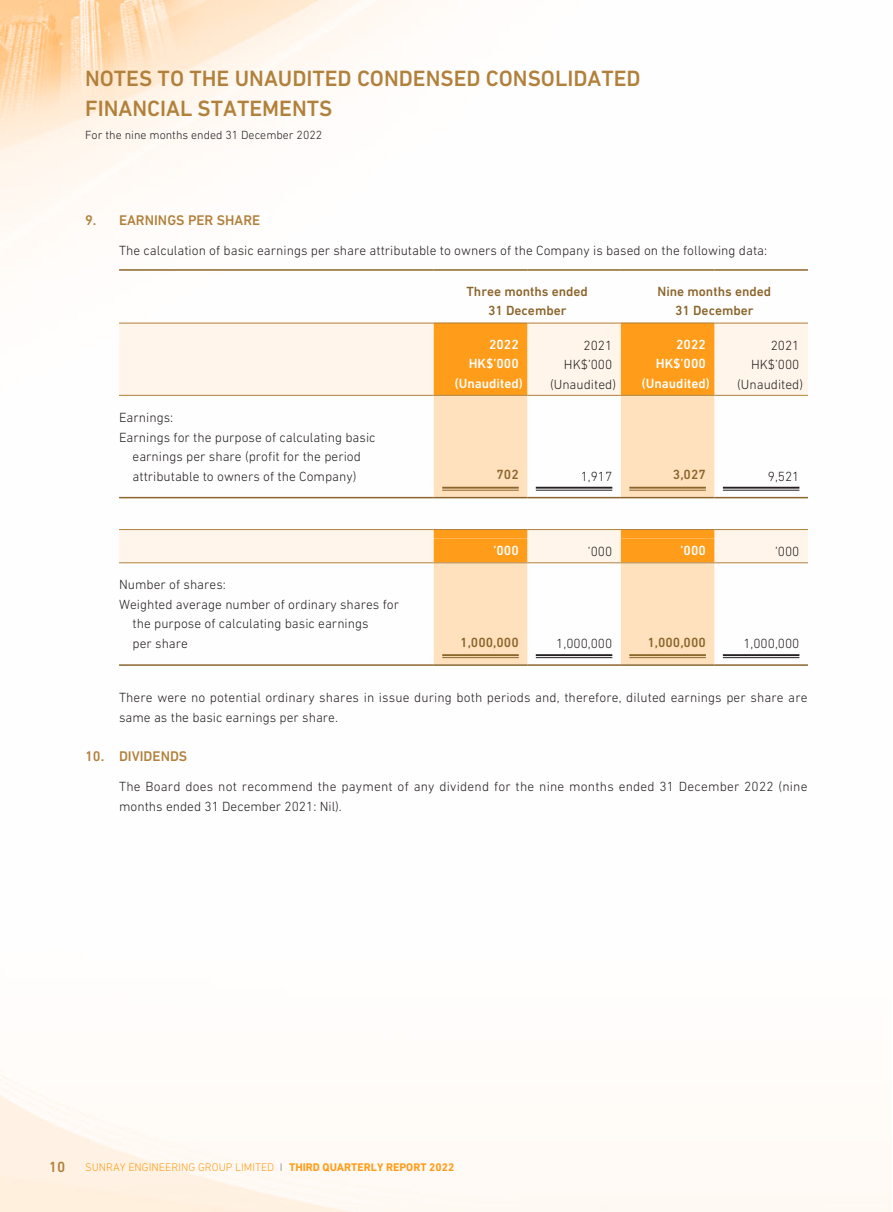
<style>
.page{position:relative;width:893px;height:1212px;background:#fff}
.page>*{position:absolute;margin:0;border:0;box-sizing:border-box;transform-origin:0 0}
.t1{font:500 22.5px/30px "DIN Next LT Pro";color:#b1813c}
.t2{font:500 15px "DIN Next LT Pro";color:#b1813c}
._3__標題{font:500 14.25px "DIN Next LT Pro";color:#b1813c}
._1__內文{font:300 13.5px/19.5px "DIN Next LT Pro";color:#231f20}
._1__內文-2{font:500 13.5px "DIN Next LT Pro";color:#8b652b}
._1__內文-3{font:500 13.5px "DIN Next LT Pro";color:#fff}
.t3{font:300 12px "DIN Next LT Pro";color:#231f20}
.t4{font:300 11.25px "DIN Next LT Pro";color:#ff9d1b}
.s1{font-family:"M Hei HK";font-size:7.5px;color:#6c6d70}
.s2{font-weight:700}
</style>
<div class="page">
<img style="left:0;top:0;width:891px;height:1212px">
<svg style="left:119px;top:324px;width:689px;height:173px"></svg>
<hr style="left:119px;top:269px;width:315px;height:2px;background:#8b652b">
<hr style="left:434px;top:269px;width:93px;height:2px;background:#8b652b">
<hr style="left:527px;top:269px;width:94px;height:2px;background:#8b652b">
<hr style="left:621px;top:269px;width:93px;height:2px;background:#8b652b">
<hr style="left:714px;top:269px;width:94px;height:2px;background:#8b652b">
<hr style="left:119px;top:323px;width:315px;height:1px;background:#b1813c">
<hr style="left:434px;top:323px;width:93px;height:1px;background:#b1813c">
<hr style="left:527px;top:323px;width:94px;height:1px;background:#b1813c">
<hr style="left:621px;top:323px;width:93px;height:1px;background:#b1813c">
<hr style="left:714px;top:323px;width:94px;height:1px;background:#b1813c">
<hr style="left:119px;top:395px;width:315px;height:1px;background:#b1813c">
<hr style="left:434px;top:395px;width:93px;height:1px;background:#b1813c">
<hr style="left:527px;top:395px;width:94px;height:1px;background:#b1813c">
<hr style="left:621px;top:395px;width:93px;height:1px;background:#b1813c">
<hr style="left:714px;top:395px;width:94px;height:1px;background:#b1813c">
<hr style="left:442px;top:487px;width:77px;height:2px;background:#8b652b">
<hr style="left:442px;top:490px;width:77px;height:1px;background:#8b652b">
<hr style="left:536px;top:487px;width:76px;height:2px;background:#231f20">
<hr style="left:536px;top:490px;width:76px;height:1px;background:#231f20">
<hr style="left:629px;top:487px;width:77px;height:2px;background:#8b652b">
<hr style="left:629px;top:490px;width:77px;height:1px;background:#8b652b">
<hr style="left:723px;top:487px;width:76px;height:2px;background:#231f20">
<hr style="left:723px;top:490px;width:76px;height:1px;background:#231f20">
<hr style="left:119px;top:497px;width:315px;height:1px;background:#8b652b">
<hr style="left:434px;top:497px;width:93px;height:1px;background:#8b652b">
<hr style="left:527px;top:497px;width:94px;height:1px;background:#8b652b">
<hr style="left:621px;top:497px;width:93px;height:1px;background:#8b652b">
<hr style="left:714px;top:497px;width:94px;height:1px;background:#8b652b">
<svg style="left:119px;top:530px;width:689px;height:134px"></svg>
<hr style="left:119px;top:529px;width:315px;height:1px;background:#b1813c">
<hr style="left:434px;top:529px;width:93px;height:1px;background:#b1813c">
<hr style="left:527px;top:529px;width:94px;height:1px;background:#b1813c">
<hr style="left:621px;top:529px;width:93px;height:1px;background:#b1813c">
<hr style="left:714px;top:529px;width:94px;height:1px;background:#b1813c">
<hr style="left:119px;top:562px;width:315px;height:1px;background:#b1813c">
<hr style="left:434px;top:562px;width:93px;height:1px;background:#b1813c">
<hr style="left:527px;top:562px;width:94px;height:1px;background:#b1813c">
<hr style="left:621px;top:562px;width:93px;height:1px;background:#b1813c">
<hr style="left:714px;top:562px;width:94px;height:1px;background:#b1813c">
<hr style="left:442px;top:654px;width:77px;height:2px;background:#8b652b">
<hr style="left:442px;top:657px;width:77px;height:1px;background:#8b652b">
<hr style="left:536px;top:654px;width:76px;height:2px;background:#231f20">
<hr style="left:536px;top:657px;width:76px;height:1px;background:#231f20">
<hr style="left:629px;top:654px;width:77px;height:2px;background:#8b652b">
<hr style="left:629px;top:657px;width:77px;height:1px;background:#8b652b">
<hr style="left:723px;top:654px;width:76px;height:2px;background:#231f20">
<hr style="left:723px;top:657px;width:76px;height:1px;background:#231f20">
<hr style="left:119px;top:664px;width:315px;height:2px;background:#8b652b">
<hr style="left:434px;top:664px;width:93px;height:2px;background:#8b652b">
<hr style="left:527px;top:664px;width:94px;height:2px;background:#8b652b">
<hr style="left:621px;top:664px;width:93px;height:2px;background:#8b652b">
<hr style="left:714px;top:664px;width:94px;height:2px;background:#8b652b">
<h1 class="t1" style="left:85px;top:64px;width:557px">NOTES TO THE UNAUDITED CONDENSED CONSOLIDATED<br>FINANCIAL STATEMENTS</h1>
<p class="t3" style="left:85px;top:128px;width:239px">For the nine months ended 31 December 2022</p>
<p class="_3__標題" style="left:85px;top:212px;width:177px">9. EARNINGS PER SHARE</p>
<p class="_1__內文" style="left:119px;top:241px;width:650px">The calculation of basic earnings per share attributable to owners of the Company is based on the following data:</p>
<p class="_1__內文-2" style="left:467px;top:283px;width:123px">Three months ended</p>
<p class="_1__內文-2" style="left:488px;top:303px;width:80px">31 December</p>
<p class="_1__內文-2" style="left:658px;top:283px;width:115px">Nine months ended</p>
<p class="_1__內文-2" style="left:675px;top:303px;width:80px">31 December</p>
<p class="_1__內文-3" style="left:489px;top:336px;width:31px">2022</p>
<p class="_1__內文" style="left:584px;top:335px;width:30px">2021</p>
<p class="_1__內文-3" style="left:676px;top:336px;width:31px">2022</p>
<p class="_1__內文" style="left:771px;top:335px;width:30px">2021</p>
<p class="_1__內文-3" style="left:469px;top:356px;width:52px">HK$’000</p>
<p class="_1__內文" style="left:564px;top:355px;width:50px">HK$’000</p>
<p class="_1__內文-3" style="left:656px;top:356px;width:52px">HK$’000</p>
<p class="_1__內文" style="left:751px;top:355px;width:50px">HK$’000</p>
<p class="_1__內文-3" style="left:455px;top:375px;width:69px">(Unaudited)</p>
<p class="_1__內文" style="left:550px;top:374px;width:68px">(Unaudited)</p>
<p class="_1__內文-3" style="left:642px;top:375px;width:69px">(Unaudited)</p>
<p class="_1__內文" style="left:737px;top:374px;width:68px">(Unaudited)</p>
<p class="_1__內文" style="left:119px;top:407px;width:56px">Earnings:</p>
<p class="_1__內文" style="left:119px;top:427px;width:258px">Earnings for the purpose of calculating basic</p>
<p class="_1__內文" style="left:133px;top:446px;width:230px">earnings per share (profit for the period</p>
<p class="_1__內文" style="left:133px;top:466px;width:225px">attributable to owners of the Company)</p>
<p class="_1__內文-2" style="left:497px;top:467px;width:24px">702</p>
<p class="_1__內文" style="left:581px;top:466px;width:33px">1,917</p>
<p class="_1__內文-2" style="left:673px;top:467px;width:34px">3,027</p>
<p class="_1__內文" style="left:768px;top:466px;width:33px">9,521</p>
<p class="_1__內文-3" style="left:493px;top:543px;width:27px">’000</p>
<p class="_1__內文" style="left:588px;top:542px;width:26px">’000</p>
<p class="_1__內文-3" style="left:681px;top:543px;width:27px">’000</p>
<p class="_1__內文" style="left:775px;top:542px;width:26px">’000</p>
<p class="_1__內文" style="left:119px;top:575px;width:108px">Number of shares:</p>
<p class="_1__內文" style="left:119px;top:594px;width:282px">Weighted average number of ordinary shares for</p>
<p class="_1__內文" style="left:133px;top:614px;width:238px">the purpose of calculating basic earnings</p>
<p class="_1__內文" style="left:133px;top:633px;width:57px">per share</p>
<p class="_1__內文-2" style="left:460px;top:634px;width:60px">1,000,000</p>
<p class="_1__內文" style="left:556px;top:633px;width:58px">1,000,000</p>
<p class="_1__內文-2" style="left:647px;top:634px;width:60px">1,000,000</p>
<p class="_1__內文" style="left:743px;top:633px;width:58px">1,000,000</p>
<p class="_1__內文" style="left:119px;top:688px;width:690px">There were no potential ordinary shares in issue during both periods and, therefore, diluted earnings per share are same as the basic earnings per share.</p>
<p class="_3__標題" style="left:85px;top:748px;width:104px">10. DIVIDENDS</p>
<p class="_1__內文" style="left:119px;top:776px;width:690px">The Board does not recommend the payment of any dividend for the nine months ended 31 December 2022 (nine months ended 31 December 2021: Nil).</p>
<p class="t2" style="left:49px;top:1158px;width:18px">10</p>
<p class="t4" style="left:85px;top:1161px;width:371px">SUNRAY ENGINEERING GROUP LIMITED <span class="s1">｜</span> <span class="s2">THIRD QUARTERLY REPORT 2022</span></p>
</div>
